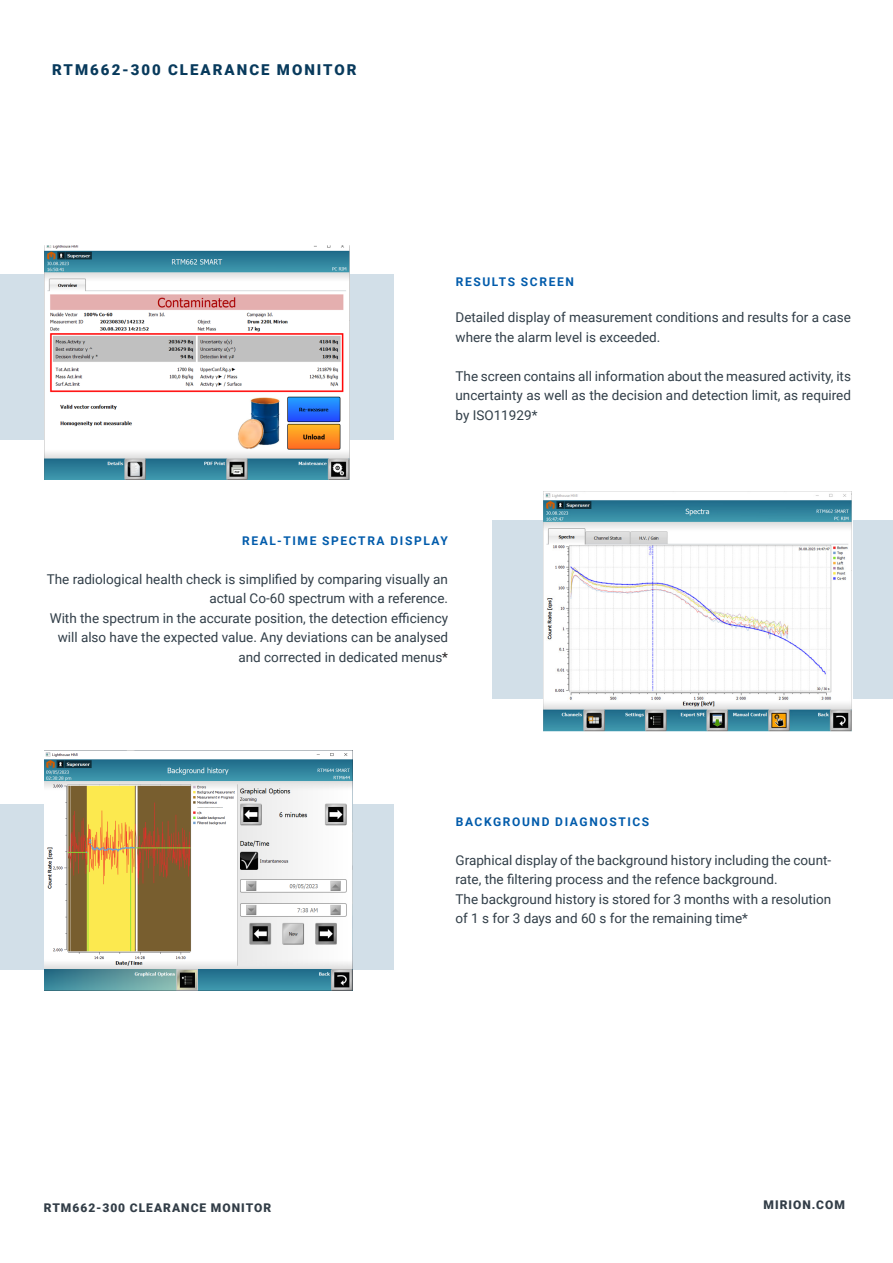
<style>
.page{position:relative;width:893px;height:1263px;background:#fff}
.page>*{position:absolute;margin:0;border:0;box-sizing:border-box;transform-origin:0 0}
.H3_Subhead{font:900 15px "Roboto";letter-spacing:.135em;color:#083a5c}
.t1{font:13.5px/19.5px "Roboto";color:#313e48}
.t2{font:700 12px "Roboto";letter-spacing:.135em;color:#015bab}
.t3{font:900 12px "Roboto";letter-spacing:.085em;color:#323d47}
.s1{color:#231f20}
</style>
<div class="page">
<div style="left:1px;top:274px;width:393px;height:166px;background:#d2dfe8"></div>
<div style="left:492px;top:520px;width:401px;height:179px;background:#d2dfe8"></div>
<img style="left:44px;top:245px;width:306px;height:235px">
<img style="left:543px;top:491px;width:310px;height:241px">
<div style="left:1px;top:804px;width:393px;height:166px;background:#d2dfe8"></div>
<img style="left:44px;top:750px;width:308px;height:241px">
<p class="H3_Subhead" style="left:52px;top:59px;width:306px">RTM662-300 CLEARANCE MONITOR</p>
<p class="t2" style="left:456px;top:274px;width:120px">RESULTS SCREEN</p>
<p class="t1" style="left:455px;top:307px;width:397px">Detailed display of measurement conditions and results for a case where the alarm level is exceeded.</p>
<p class="t1" style="left:455px;top:366px;width:397px;text-align:justify">The screen contains all information about the measured activity, its uncertainty as well as the decision and detection limit, as required by ISO11929*</p>
<p class="t2" style="left:242px;top:532px;width:207px">REAL-TIME SPECTRA DISPLAY</p>
<p class="t1" style="left:47px;top:568px;width:403px;text-align:right">The radiological health check is simplified by comparing visually an actual Co-60 spectrum with a reference.</p>
<p class="t1" style="left:50px;top:607px;width:400px;text-align:right">With the spectrum in the accurate position, the detection efficiency will also have the expected value. Any deviations can be analysed and corrected in dedicated menus<span class="s1">*</span></p>
<p class="t2" style="left:456px;top:813px;width:195px">BACKGROUND DIAGNOSTICS</p>
<p class="t1" style="left:455px;top:849px;width:377px">Graphical display of the background history including the count&shy;rate, the filtering process and the refence background.</p>
<p class="t1" style="left:455px;top:888px;width:377px">The background history is stored for 3 months with a resolution of 1 s for 3 days and 60 s for the remaining time*</p>
<p class="t3" style="left:44px;top:1199px;width:229px">RTM662-300 CLEARANCE MONITOR</p>
<p class="t3" style="left:763px;top:1196px;width:83px">MIRION.COM</p>
</div>
